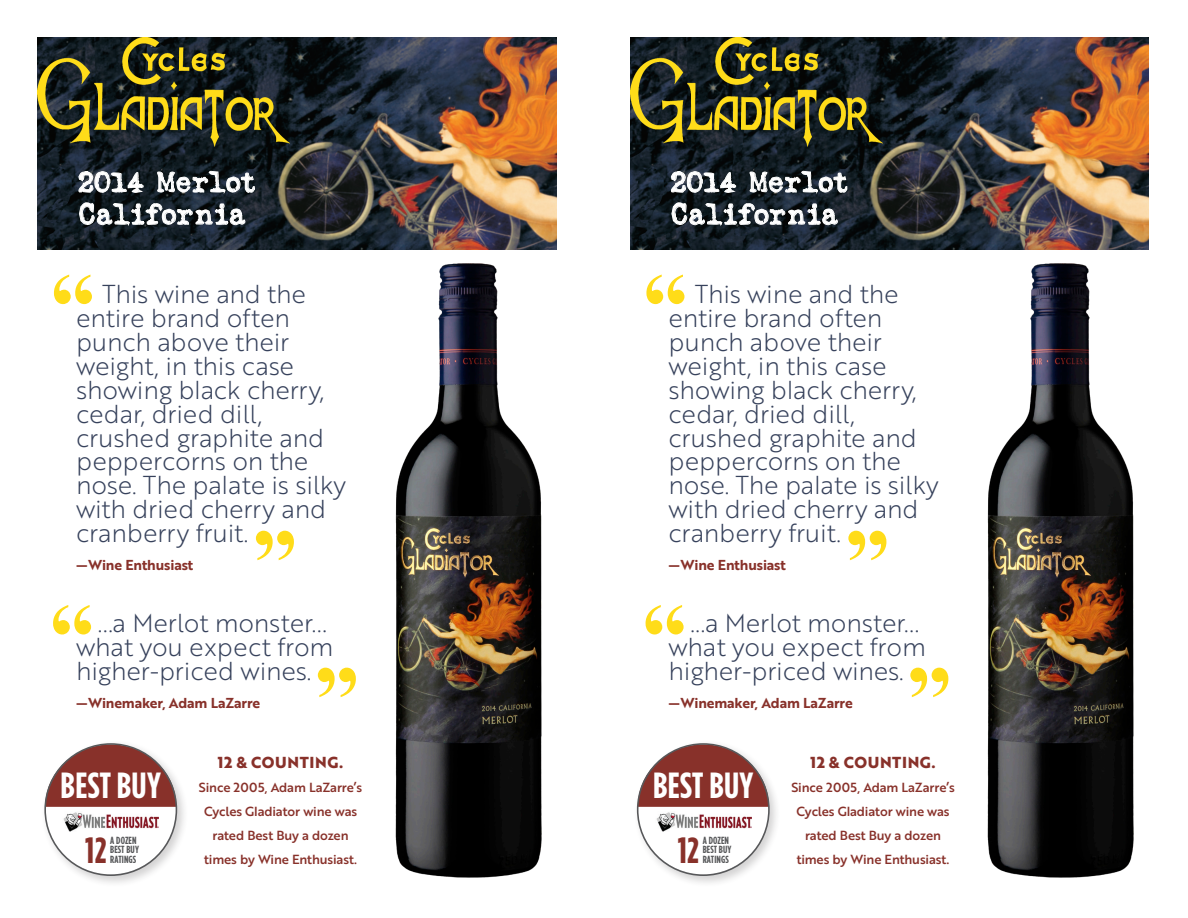
<style>
.page{position:relative;width:1188px;height:918px;background:#fff}
.page>*{position:absolute;margin:0;border:0;box-sizing:border-box;transform-origin:0 0}
.t1{font:700 36.3px "Gotham Condensed";letter-spacing:.01em;color:#fff}
.t2{font:700 36.3px "Gotham Condensed";color:#88312a}
.t3{font:28.8px "Love Letter Typewriter";letter-spacing:-.01em;color:#fff}
.t4{font:25.2px/23.9px "Brother 1816 Light";letter-spacing:-.01em;color:#37425c}
.t5{font:700 15.45px "Brother 1816 Extra";letter-spacing:.04em;color:#88312a}
.t6{font:14.1px "Brother 1816 Bold";letter-spacing:-.01em;color:#88312a}
.t7{font:12.9px/24px "Brother 1816 Medium";letter-spacing:-.01em;color:#88312a;text-align:center}
.t8{font:700 10.35px/9.3px "Gotham Condensed";letter-spacing:.01em;color:#57585a}
</style>
<div class="page">
<svg style="left:53px;top:605px;width:38px;height:30px"></svg>
<svg style="left:54px;top:275px;width:38px;height:29px"></svg>
<svg style="left:318px;top:668px;width:38px;height:29px"></svg>
<svg style="left:256px;top:531px;width:38px;height:29px"></svg>
<img style="left:38px;top:38px;width:518px;height:211px">
<div style="left:41px;top:739px;width:147px;height:148px;background:#231f20;opacity:.2"></div>
<div style="left:45px;top:743px;width:131px;height:131px;background:#fff;border-radius:50%"></div>
<svg style="left:45px;top:744px;width:131px;height:63px"></svg>
<img style="left:63px;top:812px;width:96px;height:20px">
<img style="left:38px;top:38px;width:252px;height:108px">
<svg style="left:79px;top:171px;width:65px;height:23px"></svg>
<svg style="left:157px;top:171px;width:98px;height:22px;background:#4b5257"></svg>
<svg style="left:79px;top:202px;width:166px;height:24px;background:#444c52"></svg>
<img style="left:395px;top:263px;width:147px;height:615px">
<svg style="left:646px;top:605px;width:38px;height:30px"></svg>
<svg style="left:646px;top:275px;width:38px;height:29px"></svg>
<svg style="left:910px;top:668px;width:38px;height:29px"></svg>
<svg style="left:848px;top:531px;width:38px;height:29px"></svg>
<img style="left:630px;top:38px;width:519px;height:211px">
<div style="left:634px;top:739px;width:147px;height:148px;background:#231f20;opacity:.2"></div>
<div style="left:638px;top:743px;width:131px;height:131px;background:#fff;border-radius:50%"></div>
<svg style="left:638px;top:744px;width:131px;height:63px"></svg>
<img style="left:656px;top:812px;width:95px;height:20px">
<img style="left:630px;top:38px;width:252px;height:108px">
<svg style="left:671px;top:171px;width:65px;height:23px"></svg>
<svg style="left:750px;top:171px;width:97px;height:22px;background:#4c5357"></svg>
<svg style="left:672px;top:202px;width:166px;height:24px;background:#454c52"></svg>
<img style="left:987px;top:263px;width:147px;height:615px">
<p class="t3" style="left:78px;top:169px;width:180px">2014 Merlot</p>
<p class="t3" style="left:78px;top:202px;width:170px">California</p>
<p class="t4" style="left:76px;top:282px;width:271px;text-indent:26px">This wine and the entire brand often punch above their weight, in this case showing black cherry, cedar, dried dill, crushed graphite and peppercorns on the nose. The palate is silky with dried cherry and cranberry fruit.</p>
<p class="t6" style="left:76px;top:554px;width:119px">—Wine Enthusiast</p>
<p class="t4" style="left:76px;top:610px;width:259px;text-indent:22px">...a Merlot monster... what you expect from higher-priced wines.</p>
<p class="t6" style="left:76px;top:692px;width:186px">—Winemaker, Adam LaZarre</p>
<p class="t1" style="left:61px;top:765px;width:102px">BEST BUY</p>
<p class="t2" style="left:85px;top:829px;width:23px">12</p>
<p class="t8" style="left:110px;top:836px;width:30px">A DOZEN<br>BEST BUY<br>RATINGS</p>
<p class="t5" style="left:218px;top:751px;width:127px">12 &amp; COUNTING.</p>
<p class="t7" style="left:199px;top:775px;width:165px">Since 2005, Adam LaZarre’s<br>Cycles Gladiator wine was rated Best Buy a dozen times by Wine Enthusiast.</p>
<p class="t3" style="left:670px;top:169px;width:180px">2014 Merlot</p>
<p class="t3" style="left:670px;top:202px;width:170px">California</p>
<p class="t4" style="left:669px;top:282px;width:271px;text-indent:26px">This wine and the entire brand often punch above their weight, in this case showing black cherry, cedar, dried dill, crushed graphite and peppercorns on the nose. The palate is silky with dried cherry and cranberry fruit.</p>
<p class="t6" style="left:669px;top:554px;width:119px">—Wine Enthusiast</p>
<p class="t4" style="left:669px;top:610px;width:259px;text-indent:22px">...a Merlot monster... what you expect from higher-priced wines.</p>
<p class="t6" style="left:669px;top:692px;width:186px">—Winemaker, Adam LaZarre</p>
<p class="t1" style="left:653px;top:765px;width:102px">BEST BUY</p>
<p class="t2" style="left:678px;top:829px;width:23px">12</p>
<p class="t8" style="left:703px;top:836px;width:30px">A DOZEN<br>BEST BUY<br>RATINGS</p>
<p class="t5" style="left:810px;top:751px;width:127px">12 &amp; COUNTING.</p>
<p class="t7" style="left:791px;top:775px;width:165px">Since 2005, Adam LaZarre’s<br>Cycles Gladiator wine was rated Best Buy a dozen times by Wine Enthusiast.</p>
</div>
